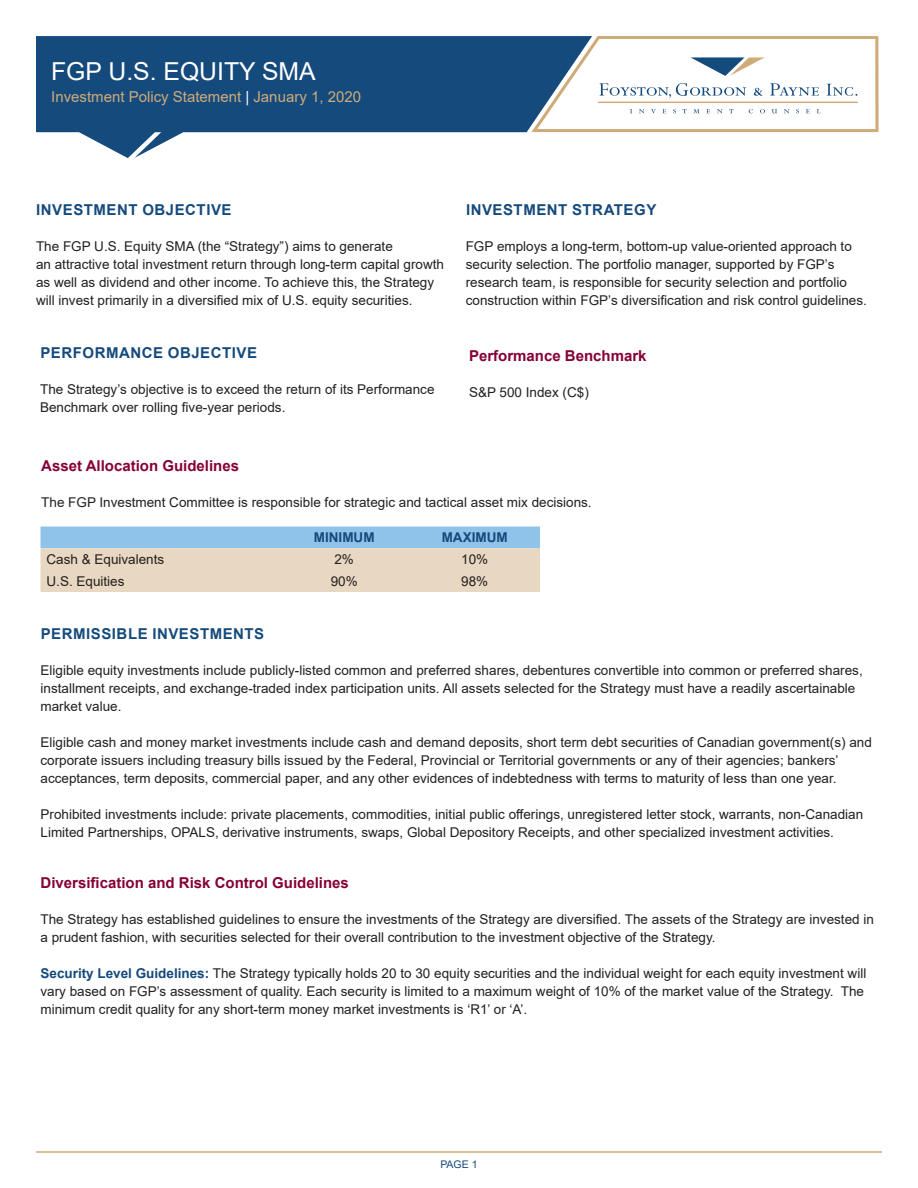
<style>
.page{position:relative;width:918px;height:1188px;background:#fff}
.page>*{position:absolute;margin:0;border:0;box-sizing:border-box;transform-origin:0 0}
.t1{font:24.75px "Arial";color:#fff}
.t2{font:700 15px "Arial";color:#860038}
.t3{font:700 15px "Arial";letter-spacing:.035em;color:#154a7c}
.t4{font:15px "Arial";color:#cfab7a}
.t5{font:13.5px/18px "Arial";color:#221f1f}
.t6{font:700 13.5px "Arial";color:#154a7c}
.t7{font:10.5px "Arial";color:#154a7c}
.s1{color:#fff}
.s2{font-weight:700;color:#154a7c}
</style>
<div class="page">
<svg style="left:592px;top:36px;width:287px;height:96px"></svg>
<svg style="left:36px;top:36px;width:556px;height:122px;fill:#154a7c"></svg>
<hr style="left:36px;top:1151px;width:846px;height:2px;background:#cfab7a">
<svg style="left:40px;top:527px;width:500px;height:65px;background:#cbd0ce"></svg>
<h1 class="t1" style="left:51px;top:62px;width:266px">FGP U.S. EQUITY SMA</h1>
<p class="t4" style="left:51px;top:91px;width:311px">Investment Policy Statement <span class="s1">|</span> January 1, 2020</p>
<p class="t3" style="left:36px;top:204px;width:197px">INVESTMENT OBJECTIVE</p>
<p class="t5" style="left:36px;top:238px;width:410px">The FGP U.S. Equity SMA (the “Strategy”) aims to generate<br>an attractive total investment return through long-term capital growth as well as dividend and other income. To achieve this, the Strategy will invest primarily in a diversified mix of U.S. equity securities.</p>
<p class="t3" style="left:40px;top:347px;width:218px">PERFORMANCE OBJECTIVE</p>
<p class="t5" style="left:40px;top:380px;width:396px">The Strategy’s objective is to exceed the return of its Performance<br>Benchmark over rolling five-year periods.</p>
<p class="t3" style="left:466px;top:204px;width:192px">INVESTMENT STRATEGY</p>
<p class="t5" style="left:466px;top:238px;width:403px">FGP employs a long-term, bottom-up value-oriented approach to security selection. The portfolio manager, supported by FGP’s research team, is responsible for security selection and portfolio construction within FGP’s diversification and risk control guidelines.</p>
<p class="t2" style="left:469px;top:350px;width:179px">Performance Benchmark</p>
<p class="t5" style="left:469px;top:383px;width:121px">S&amp;P 500 Index (C$)</p>
<p class="t2" style="left:41px;top:455px;width:199px">Asset Allocation Guidelines</p>
<p class="t5" style="left:41px;top:493px;width:552px">The FGP Investment Committee is responsible for strategic and tactical asset mix decisions.</p>
<p class="t6" style="left:314px;top:533px;width:62px">MINIMUM</p>
<p class="t6" style="left:442px;top:533px;width:67px">MAXIMUM</p>
<p class="t5" style="left:46px;top:550px;width:119px">Cash &amp; Equivalents</p>
<p class="t5" style="left:334px;top:550px;width:21px">2%</p>
<p class="t5" style="left:461px;top:550px;width:29px">10%</p>
<p class="t5" style="left:46px;top:573px;width:80px">U.S. Equities</p>
<p class="t5" style="left:331px;top:572px;width:29px">90%</p>
<p class="t5" style="left:461px;top:572px;width:29px">98%</p>
<p class="t3" style="left:41px;top:629px;width:225px">PERMISSIBLE INVESTMENTS</p>
<p class="t5" style="left:41px;top:662px;width:824px">Eligible equity investments include publicly-listed common and preferred shares, debentures convertible into common or preferred shares, installment receipts, and exchange-traded index participation units. All assets selected for the Strategy must have a readily ascertainable market value.</p>
<p class="t5" style="left:41px;top:734px;width:833px">Eligible cash and money market investments include cash and demand deposits, short term debt securities of Canadian government(s) and corporate issuers including treasury bills issued by the Federal, Provincial or Territorial governments or any of their agencies; bankers’ acceptances, term deposits, commercial paper, and any other evidences of indebtedness with terms to maturity of less than one year.</p>
<p class="t5" style="left:41px;top:805px;width:824px">Prohibited investments include: private placements, commodities, initial public offerings, unregistered letter stock, warrants, non-Canadian<br>Limited Partnerships, OPALS, derivative instruments, swaps, Global Depository Receipts, and other specialized investment activities.</p>
<p class="t2" style="left:41px;top:873px;width:310px">Diversification and Risk Control Guidelines</p>
<p class="t5" style="left:41px;top:911px;width:835px">The Strategy has established guidelines to ensure the investments of the Strategy are diversified. The assets of the Strategy are invested in a prudent fashion, with securities selected for their overall contribution to the investment objective of the Strategy.</p>
<p class="t5" style="left:41px;top:964px;width:827px"><span class="s2">Security Level Guidelines:</span> The Strategy typically holds 20 to 30 equity securities and the individual weight for each equity investment will vary based on FGP’s assessment of quality. Each security is limited to a maximum weight of 10% of the market value of the Strategy. The minimum credit quality for any short-term money market investments is ‘R1’ or ‘A’.</p>
<p class="t7" style="left:440px;top:1160px;width:39px">PAGE 1</p>
</div>
